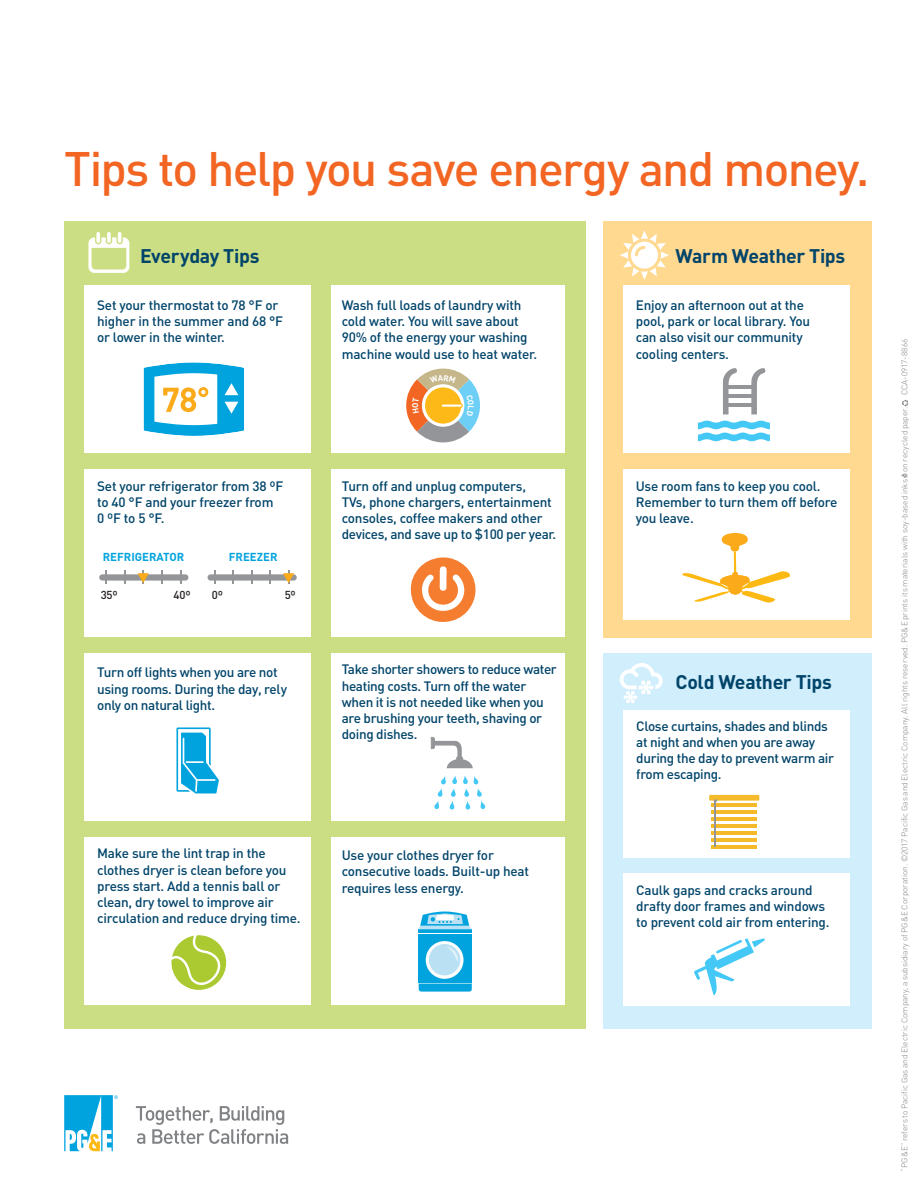
<style>
.page{position:relative;width:918px;height:1188px;background:#fff}
.page>*{position:absolute;margin:0;border:0;box-sizing:border-box;transform-origin:0 0}
.t1{font:500 47.85px "DIN";letter-spacing:-.035em;color:#f26522}
.t2{font:700 19.5px "DIN";letter-spacing:-.02em;color:#00446a}
.t3{font:500 13.5px/16.2px "DIN";letter-spacing:-.015em;color:#00446a}
.t4{font:700 11.4px "DIN";color:#00a3dd}
.t5{font:500 11.4px "DIN";color:#231f20}
.t6{font:300 8.25px "DIN";color:#808285}
</style>
<div class="page">
<div style="left:603px;top:653px;width:269px;height:375px;background:#d1eefc"></div>
<div style="left:64px;top:221px;width:522px;height:807px;background:#ccde83"></div>
<div style="left:603px;top:221px;width:269px;height:417px;background:#ffd990"></div>
<svg style="left:901px;top:473px;width:7px;height:5px"></svg>
<svg style="left:902px;top:400px;width:6px;height:7px"></svg>
<div style="left:85px;top:286px;width:226px;height:167px;background:#fff"></div>
<svg style="left:143px;top:362px;width:101px;height:74px"></svg>
<div style="left:331px;top:286px;width:234px;height:167px;background:#fff"></div>
<div style="left:85px;top:469px;width:226px;height:168px;background:#fff"></div>
<div style="left:99px;top:574px;width:89px;height:7px;background:#939598;border-radius:3px"></div>
<svg style="left:124px;top:571px;width:2px;height:13px"></svg>
<svg style="left:161px;top:571px;width:2px;height:13px"></svg>
<svg style="left:138px;top:571px;width:11px;height:13px"></svg>
<div style="left:208px;top:574px;width:89px;height:7px;background:#939598;border-radius:3px"></div>
<svg style="left:232px;top:571px;width:2px;height:13px"></svg>
<svg style="left:283px;top:571px;width:11px;height:13px"></svg>
<div style="left:331px;top:469px;width:234px;height:168px;background:#fff"></div>
<svg style="left:410px;top:557px;width:66px;height:65px"></svg>
<div style="left:331px;top:653px;width:234px;height:168px;background:#fff"></div>
<svg style="left:463px;top:775px;width:23px;height:35px"></svg>
<svg style="left:434px;top:775px;width:23px;height:35px"></svg>
<svg style="left:431px;top:737px;width:42px;height:31px"></svg>
<svg style="left:443px;top:768px;width:33px;height:4px"></svg>
<div style="left:85px;top:653px;width:226px;height:168px;background:#fff"></div>
<svg style="left:176px;top:727px;width:43px;height:66px"></svg>
<svg style="left:620px;top:663px;width:43px;height:41px"></svg>
<svg style="left:620px;top:230px;width:49px;height:50px"></svg>
<svg style="left:88px;top:232px;width:41px;height:41px"></svg>
<svg style="left:136px;top:1106px;width:152px;height:38px"></svg>
<svg style="left:64px;top:1095px;width:54px;height:56px"></svg>
<div style="left:331px;top:837px;width:234px;height:168px;background:#fff"></div>
<svg style="left:419px;top:983px;width:53px;height:1px"></svg>
<svg style="left:419px;top:929px;width:53px;height:4px"></svg>
<div style="left:419px;top:934px;width:53px;height:49px;background:#00a3dd"></div>
<svg style="left:419px;top:984px;width:53px;height:8px"></svg>
<svg style="left:426px;top:941px;width:38px;height:38px"></svg>
<div style="left:429px;top:944px;width:31px;height:31px;background:#bae0f3;border-radius:50%"></div>
<svg style="left:447px;top:946px;width:11px;height:16px"></svg>
<svg style="left:419px;top:912px;width:53px;height:17px"></svg>
<div style="left:85px;top:837px;width:226px;height:168px;background:#fff"></div>
<svg style="left:171px;top:935px;width:56px;height:55px"></svg>
<div style="left:624px;top:711px;width:226px;height:147px;background:#fff"></div>
<hr style="left:711px;top:804px;width:46px;height:3px;background:#f5ba2a">
<hr style="left:711px;top:810px;width:46px;height:4px;background:#f5ba2a">
<hr style="left:711px;top:817px;width:46px;height:4px;background:#f5ba2a">
<hr style="left:711px;top:824px;width:46px;height:4px;background:#f5ba2a">
<hr style="left:711px;top:831px;width:46px;height:4px;background:#f5ba2a">
<hr style="left:711px;top:838px;width:46px;height:4px;background:#f5ba2a">
<hr style="left:711px;top:845px;width:46px;height:4px;background:#f5ba2a">
<div style="left:709px;top:795px;width:50px;height:6px;background:#f5ba2a"></div>
<hr style="left:715px;top:801px;width:1px;height:46px;background:#939598">
<div style="left:624px;top:469px;width:226px;height:151px;background:#fff"></div>
<svg style="left:682px;top:533px;width:108px;height:70px"></svg>
<div style="left:624px;top:286px;width:226px;height:167px;background:#fff"></div>
<svg style="left:698px;top:421px;width:72px;height:20px"></svg>
<hr style="left:725px;top:385px;width:30px;height:4px;background:#939598">
<hr style="left:725px;top:395px;width:30px;height:3px;background:#939598">
<hr style="left:725px;top:404px;width:30px;height:3px;background:#939598">
<svg style="left:723px;top:368px;width:14px;height:46px"></svg>
<svg style="left:751px;top:368px;width:15px;height:46px"></svg>
<div style="left:624px;top:873px;width:226px;height:133px;background:#fff"></div>
<svg style="left:694px;top:938px;width:71px;height:57px"></svg>
<svg style="left:406px;top:369px;width:74px;height:73px"></svg>
<h1 class="t1" style="left:64px;top:138px;width:807px">Tips to help you save energy and money.</h1>
<h2 class="t2" style="left:140px;top:243px;width:121px">Everyday Tips</h2>
<h2 class="t2" style="left:675px;top:243px;width:171px">Warm Weather Tips</h2>
<p class="t3" style="left:97px;top:297px;width:188px">Set your thermostat to 78 °F or higher in the summer and 68 °F or lower in the winter.</p>
<p class="t3" style="left:342px;top:297px;width:197px">Wash full loads of laundry with cold water. You will save about<br>90% of the energy your washing machine would use to heat water.</p>
<p class="t3" style="left:97px;top:477px;width:188px">Set your refrigerator from 38 ºF to 40 °F and your freezer from<br>0 ºF to 5 °F.</p>
<p class="t4" style="left:103px;top:550px;width:83px">REFRIGERATOR</p>
<p class="t5" style="left:101px;top:588px;width:18px">35º</p>
<p class="t5" style="left:173px;top:588px;width:19px">40º</p>
<p class="t4" style="left:229px;top:550px;width:50px">FREEZER</p>
<p class="t5" style="left:212px;top:588px;width:13px">0º</p>
<p class="t5" style="left:285px;top:588px;width:12px">5º</p>
<p class="t3" style="left:97px;top:664px;width:191px">Turn off lights when you are not using rooms. During the day, rely only on natural light.</p>
<p class="t3" style="left:342px;top:477px;width:216px">Turn off and unplug computers,<br>TVs, phone chargers, entertainment consoles, coffee makers and other devices, and save up to $100 per year.</p>
<p class="t3" style="left:342px;top:661px;width:217px">Take shorter showers to reduce water heating costs. Turn off the water when it is not needed like when you are brushing your teeth, shaving or doing dishes.</p>
<p class="t3" style="left:97px;top:845px;width:205px">Make sure the lint trap in the clothes dryer is clean before you press start. Add a tennis ball or clean, dry towel to improve air circulation and reduce drying time.</p>
<p class="t3" style="left:342px;top:847px;width:189px">Use your clothes dryer for consecutive loads. Built-up heat requires less energy.</p>
<p class="t3" style="left:636px;top:297px;width:176px">Enjoy an afternoon out at the pool, park or local library. You can also visit our community cooling centers.</p>
<p class="t3" style="left:636px;top:477px;width:203px">Use room fans to keep you cool.<br>Remember to turn them off before you leave.</p>
<h2 class="t2" style="left:675px;top:670px;width:158px">Cold Weather Tips</h2>
<p class="t3" style="left:636px;top:717px;width:199px">Close curtains, shades and blinds at night and when you are away during the day to prevent warm air from escaping.</p>
<p class="t3" style="left:636px;top:882px;width:195px">Caulk gaps and cracks around drafty door frames and windows to prevent cold air from entering.</p>
<p class="t6" style="left:899px;top:395px;width:58px;rotate:-90deg">CCA-0917-8866</p>
<p class="t6" style="left:899px;top:1172px;width:766px;rotate:-90deg">“PG&amp;E” refers to Pacific Gas and Electric Company, a subsidiary of PG&amp;E Corporation. ©2017 Pacific Gas and Electric Company. All rights reserved. PG&amp;E prints its materials with soy-based inks on recycled paper.</p>
</div>
